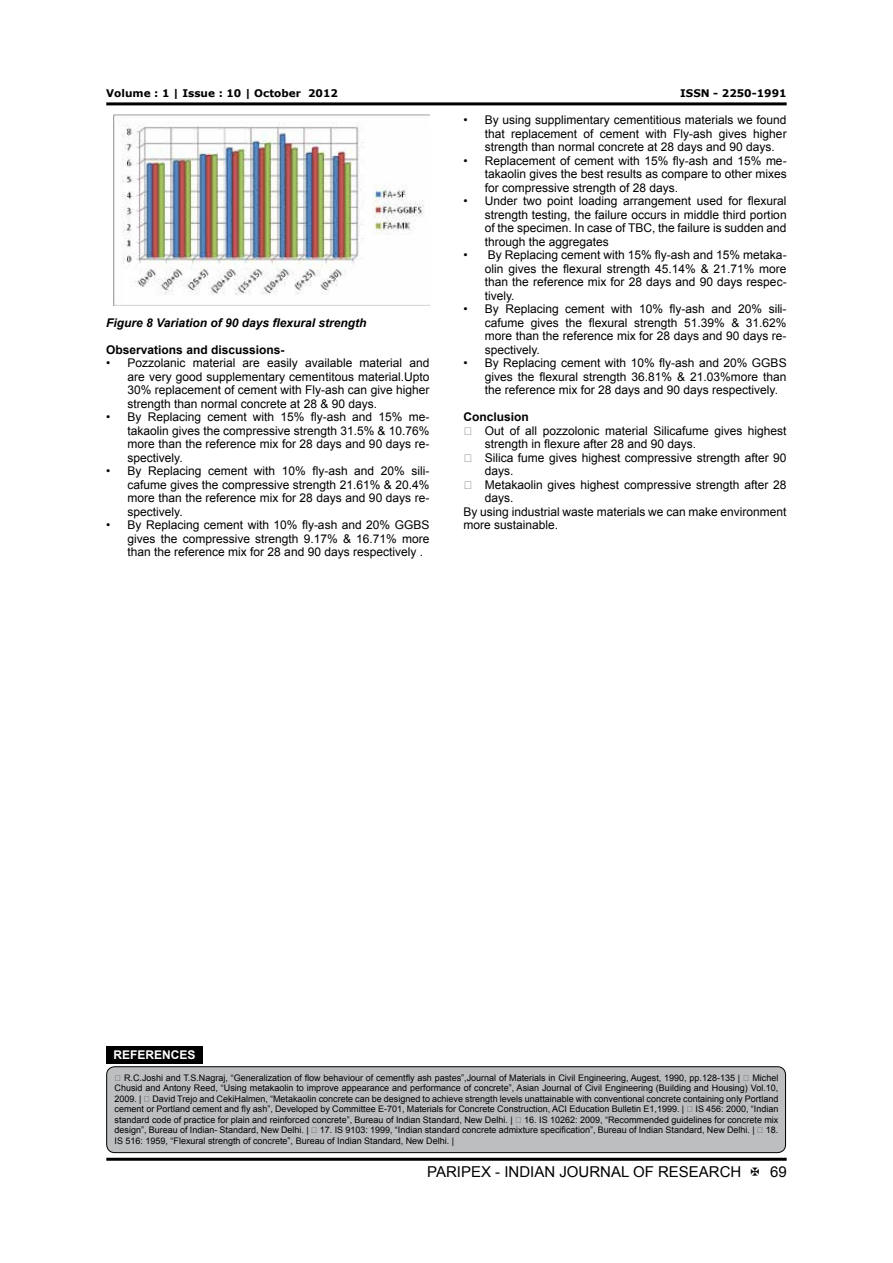
<style>
.page{position:relative;width:893px;height:1263px;background:#fff}
.page>*{position:absolute;margin:0;border:0;box-sizing:border-box;transform-origin:0 0}
.t1{font:15px "Arial";color:#000}
.t2{font:12px/13.5px "Arial";color:#000;text-align:justify}
.t3{font:italic 700 12px "Arial";color:#000}
.t4{font:700 12px "Arial";color:#000}
.t5{font:700 12px "Arial";color:#fff}
.t6{font:700 10.5px "Verdana";color:#000}
.t7{font:9px/10.5px "Arial";color:#000;text-align:justify}
</style>
<div class="page">
<hr style="left:106px;top:102px;width:681px;height:3px;background:#000">
<hr style="left:106px;top:1158px;width:681px;height:3px;background:#000">
<img style="left:113px;top:114px;width:316px;height:191px">
<div style="left:107px;top:1067px;width:678px;height:85px;background:#bcbec0;border-radius:8px"></div>
<div style="left:106px;top:1066px;width:680px;height:87px;border:1px solid #000;border-radius:8px"></div>
<div style="left:106px;top:1046px;width:96px;height:17px;background:#000"></div>
<p class="t6" style="left:106px;top:89px;width:233px">Volume : 1 | Issue : 10 | October 2012</p>
<p class="t6" style="left:680px;top:89px;width:108px">ISSN - 2250-1991</p>
<p class="t3" style="left:106px;top:314px;width:262px">Figure 8 Variation of 90 days flexural strength</p>
<p class="t4" style="left:106px;top:341px;width:180px">Observations and discussions-</p>
<p class="t2" style="left:128px;top:356px;width:303px;text-indent:-21px">• Pozzolanic material are easily available material and are very good supplementary cementitous material.Upto 30% replacement of cement with Fly-ash can give higher strength than normal concrete at 28 &amp; 90 days.</p>
<p class="t2" style="left:128px;top:410px;width:303px;text-indent:-21px">• By Replacing cement with 15% fly-ash and 15% me&shy;takaolin gives the compressive strength 31.5% &amp; 10.76% more than the reference mix for 28 days and 90 days re&shy;spectively.</p>
<p class="t2" style="left:128px;top:464px;width:303px;text-indent:-21px">• By Replacing cement with 10% fly-ash and 20% sili&shy;cafume gives the compressive strength 21.61% &amp; 20.4% more than the reference mix for 28 days and 90 days re&shy;spectively.</p>
<p class="t2" style="left:128px;top:518px;width:303px;text-indent:-21px">• By Replacing cement with 10% fly-ash and 20% GGBS gives the compressive strength 9.17% &amp; 16.71% more than the reference mix for 28 and 90 days respectively .</p>
<p class="t2" style="left:485px;top:113px;width:303px;text-indent:-21px">• By using supplimentary cementitious materials we found that replacement of cement with Fly-ash gives higher strength than normal concrete at 28 days and 90 days.</p>
<p class="t2" style="left:485px;top:154px;width:303px;text-indent:-21px">• Replacement of cement with 15% fly-ash and 15% me&shy;takaolin gives the best results as compare to other mixes for compressive strength of 28 days.</p>
<p class="t2" style="left:485px;top:194px;width:303px;text-indent:-21px">• Under two point loading arrangement used for flexural strength testing, the failure occurs in middle third portion of the specimen. In case of TBC, the failure is sudden and through the aggregates</p>
<p class="t2" style="left:485px;top:248px;width:303px;text-indent:-21px">• By Replacing cement with 15% fly-ash and 15% metaka&shy;olin gives the flexural strength 45.14% &amp; 21.71% more than the reference mix for 28 days and 90 days respec&shy;tively.</p>
<p class="t2" style="left:485px;top:302px;width:303px;text-indent:-21px">• By Replacing cement with 10% fly-ash and 20% sili&shy;cafume gives the flexural strength 51.39% &amp; 31.62% more than the reference mix for 28 days and 90 days re&shy;spectively.</p>
<p class="t2" style="left:485px;top:356px;width:303px;text-indent:-21px">• By Replacing cement with 10% fly-ash and 20% GGBS gives the flexural strength 36.81% &amp; 21.03%more than the reference mix for 28 days and 90 days respectively.</p>
<p class="t4" style="left:463px;top:409px;width:67px">Conclusion</p>
<p class="t2" style="left:463px;top:424px;width:325px">฀ Out of all pozzolonic material Silicafume gives highest</p>
<p class="t2" style="left:485px;top:437px;width:213px">strength in flexure after 28 and 90 days.</p>
<p class="t2" style="left:463px;top:451px;width:325px">฀ Silica fume gives highest compressive strength after 90</p>
<p class="t2" style="left:485px;top:464px;width:30px">days.</p>
<p class="t2" style="left:463px;top:478px;width:325px">฀ Metakaolin gives highest compressive strength after 28</p>
<p class="t2" style="left:485px;top:491px;width:30px">days.</p>
<p class="t2" style="left:463px;top:505px;width:325px">By using industrial waste materials we can make environment</p>
<p class="t2" style="left:463px;top:519px;width:96px">more sustainable.</p>
<p class="t5" style="left:113px;top:1047px;width:84px">REFERENCES</p>
<p class="t7" style="left:115px;top:1072px;width:665px">฀ R.C.Joshi and T.S.Nagraj, “Generalization of flow behaviour of cementfly ash pastes”,Journal of Materials in Civil Engineering, Augest, 1990, pp.128-135 | ฀ Michel Chusid and Antony Reed, “Using metakaolin to improve appearance and performance of concrete”, Asian Journal of Civil Engineering (Building and Housing) Vol.10, 2009. | ฀ David Trejo and CekiHalmen, “Metakaolin concrete can be designed to achieve strength levels unattainable with conventional concrete containing only Portland cement or Portland cement and fly ash”, Developed by Committee E-701, Materials for Concrete Construction, ACI Education Bulletin E1,1999. | ฀ IS 456: 2000, “Indian standard code of practice for plain and reinforced concrete”, Bureau of Indian Standard, New Delhi. | ฀ 16. IS 10262: 2009, “Recommended guidelines for concrete mix design”, Bureau of Indian- Standard, New Delhi. | ฀ 17. IS 9103: 1999, “Indian standard concrete admixture specification”, Bureau of Indian Standard, New Delhi. | ฀ 18.<br>IS 516: 1959, “Flexural strength of concrete”, Bureau of Indian Standard, New Delhi. |</p>
<p class="t1" style="left:427px;top:1166px;width:316px">PARIPEX - INDIAN JOURNAL OF RESEARCH</p>
<p class="t1" style="left:770px;top:1166px;width:18px">69</p>
</div>
